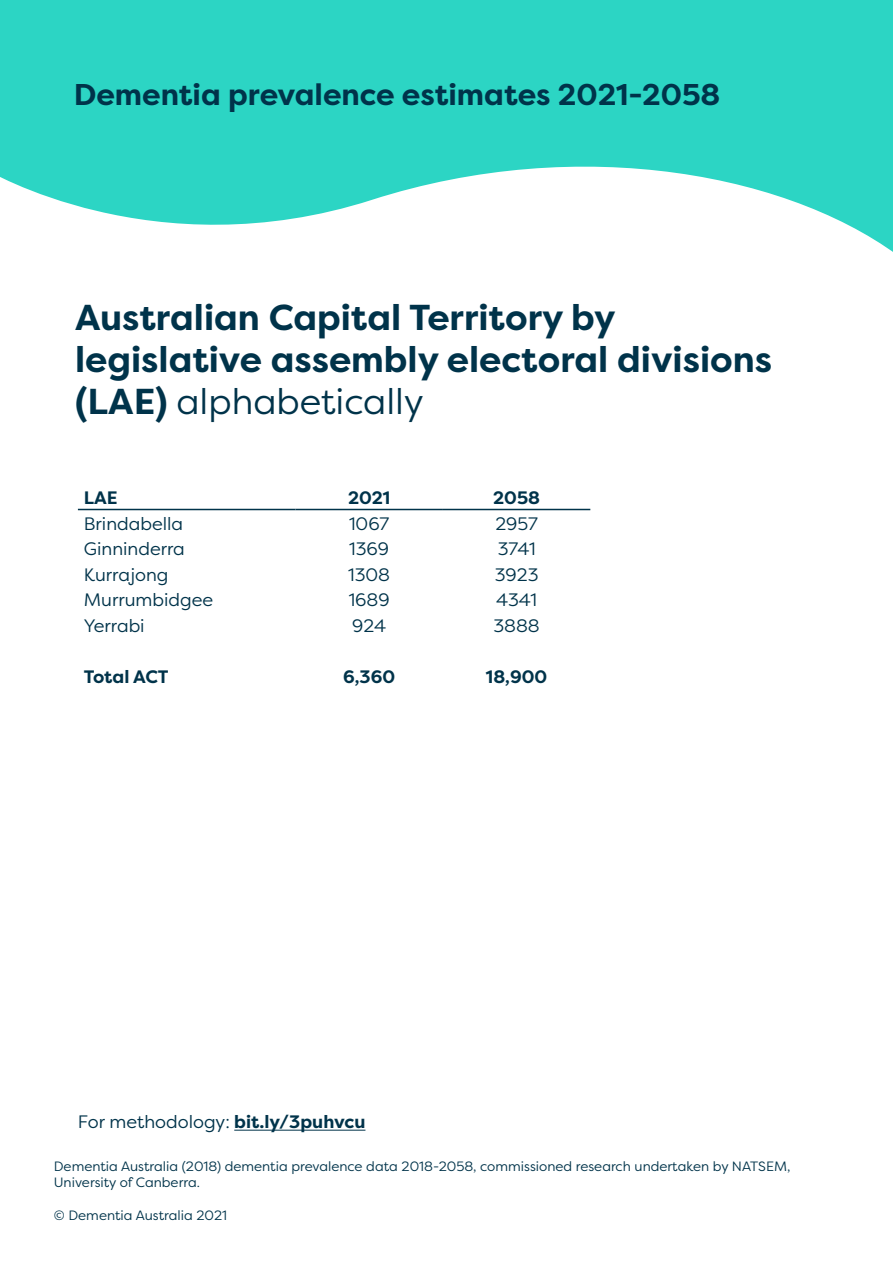
<style>
.page{position:relative;width:893px;height:1263px;background:#fff}
.page>*{position:absolute;margin:0;border:0;box-sizing:border-box;transform-origin:0 0}
.t1{font:700 36px/42px "Filson Pro";color:#00334a}
.t2{font:700 30px "Filson Pro";color:#00334a}
.t3{font:18px "Filson Pro";color:#00334a}
.t4{font:700 18px "Filson Pro";color:#00334a}
.t5{font:13.5px/16.2px "Filson Pro";color:#00334a}
.s1{font-weight:400}
.s2{font-weight:700}
</style>
<div class="page">
<svg style="left:0;top:0;width:893px;height:252px;fill:#2cd5c4"></svg>
<svg style="left:78px;top:508px;width:512px;height:3px"></svg>
<hr style="left:78px;top:509px;width:217px;height:1px;background:#00334a">
<hr style="left:295px;top:509px;width:148px;height:1px;background:#00334a">
<hr style="left:443px;top:509px;width:147px;height:1px;background:#00334a">
<hr style="left:234px;top:1130px;width:131px;height:1px;background:#00334a">
<h1 class="t2" style="left:74px;top:75px;width:648px">Dementia prevalence estimates 2021-2058</h1>
<h2 class="t1" style="left:75px;top:297px;width:698px">Australian Capital Territory by legislative assembly electoral divisions (LAE) <span class="s1">alphabetically</span></h2>
<p class="t4" style="left:84px;top:486px;width:35px">LAE</p>
<p class="t4" style="left:348px;top:486px;width:44px">2021</p>
<p class="t4" style="left:493px;top:486px;width:48px">2058</p>
<p class="t3" style="left:84px;top:512px;width:101px">Brindabella</p>
<p class="t3" style="left:349px;top:512px;width:42px">1067</p>
<p class="t3" style="left:495px;top:512px;width:44px">2957</p>
<p class="t3" style="left:84px;top:537px;width:102px">Ginninderra</p>
<p class="t3" style="left:349px;top:537px;width:41px">1369</p>
<p class="t3" style="left:498px;top:537px;width:39px">3741</p>
<p class="t3" style="left:84px;top:563px;width:86px">Kurrajong</p>
<p class="t3" style="left:348px;top:563px;width:43px">1308</p>
<p class="t3" style="left:495px;top:563px;width:45px">3923</p>
<p class="t3" style="left:84px;top:588px;width:131px">Murrumbidgee</p>
<p class="t3" style="left:349px;top:588px;width:42px">1689</p>
<p class="t3" style="left:496px;top:588px;width:42px">4341</p>
<p class="t3" style="left:84px;top:614px;width:62px">Yerrabi</p>
<p class="t3" style="left:352px;top:614px;width:36px">924</p>
<p class="t3" style="left:493px;top:614px;width:48px">3888</p>
<p class="t4" style="left:84px;top:665px;width:86px">Total ACT</p>
<p class="t4" style="left:343px;top:665px;width:54px">6,360</p>
<p class="t4" style="left:486px;top:665px;width:63px">18,900</p>
<p class="t3" style="left:78px;top:1110px;width:289px">For methodology: <span class="s2">bit.ly/3puhvcu</span></p>
<p class="t5" style="left:54px;top:1158px;width:738px">Dementia Australia (2018) dementia prevalence data 2018-2058, commissioned research undertaken by NATSEM,<br>University of Canberra.</p>
<p class="t5" style="left:54px;top:1207px;width:175px">© Dementia Australia 2021</p>
</div>
